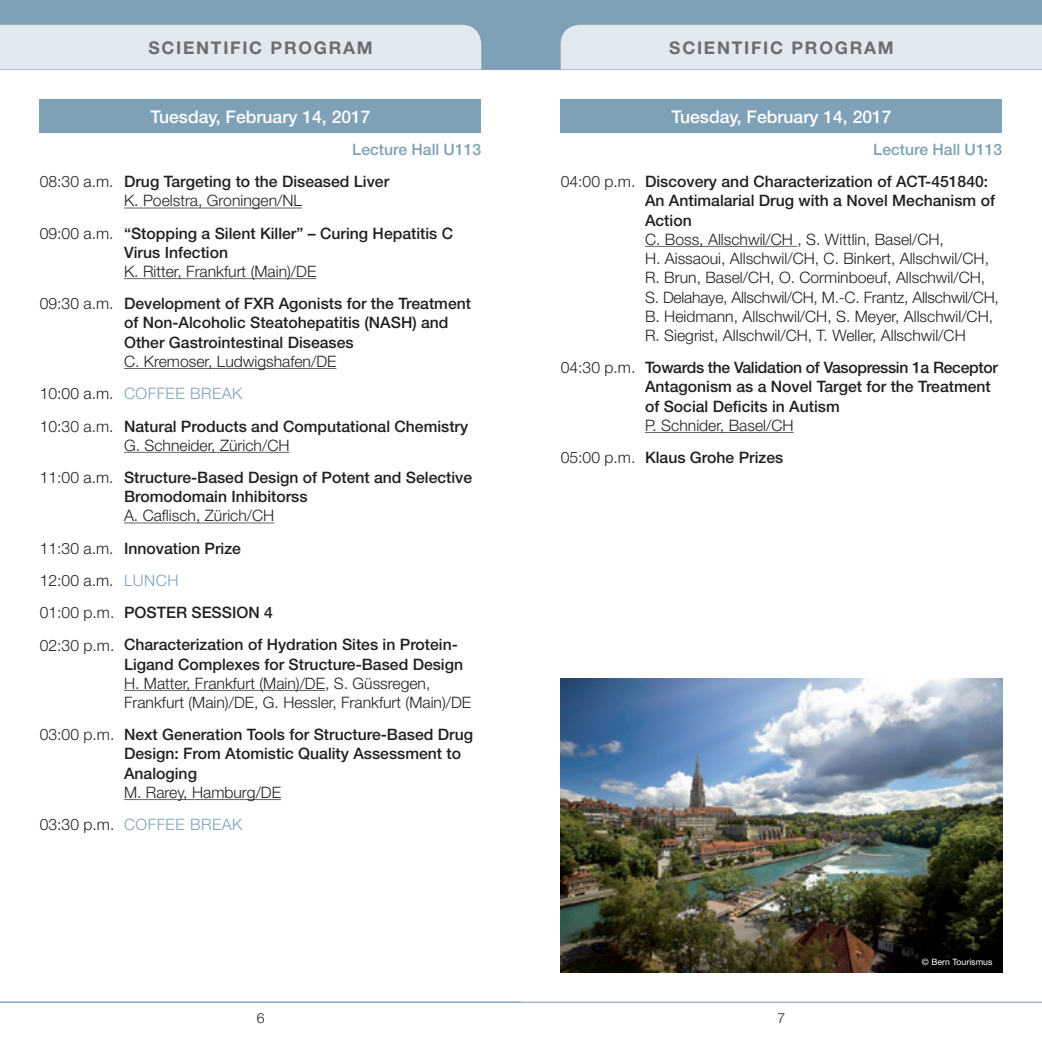
<style>
.page{position:relative;width:1042px;height:1042px;background:#fff}
.page>*{position:absolute;margin:0;border:0;box-sizing:border-box;transform-origin:0 0}
.t1{font:500 17.5px "Helvetica Neue";color:#fff}
.t2{font:700 17.5px "Helvetica Neue";letter-spacing:.1em;color:#6c6d70}
.t3{font:500 15.75px/32.2px "Helvetica Neue";color:#231f20}
.t4{font:300 15.75px/19.2px "Helvetica Neue";color:#231f20}
.t5{font:300 14px "Helvetica Neue";color:#231f20}
.t6{font:8.75px "Helvetica Neue";color:#fff}
.s1{color:#7ea1b7}
.s2{font-weight:300}
.s3{font-weight:500}
.s4{font-weight:300;color:#7ea1b7}
</style>
<div class="page">
<div style="left:0;top:0;width:1042px;height:69px;background:#7ea1b7"></div>
<div style="left:561px;top:25px;width:481px;height:44px;background:#e1e9ef"></div>
<div style="left:0;top:25px;width:481px;height:44px;background:#e1e9ef"></div>
<hr style="left:521px;top:1002px;width:521px;height:1px;background:#7ea1b7">
<hr style="left:0;top:1002px;width:521px;height:1px;background:#7ea1b7">
<div style="left:40px;top:99px;width:441px;height:34px;background:#7ea1b7"></div>
<hr style="left:124px;top:208px;width:178px;height:1px;background:#666">
<hr style="left:124px;top:278px;width:192px;height:1px;background:#666">
<hr style="left:124px;top:368px;width:212px;height:1px;background:#666">
<hr style="left:124px;top:452px;width:165px;height:1px;background:#666">
<hr style="left:124px;top:522px;width:150px;height:1px;background:#666">
<hr style="left:124px;top:690px;width:201px;height:1px;background:#666">
<hr style="left:124px;top:799px;width:157px;height:1px;background:#666">
<div style="left:561px;top:99px;width:441px;height:34px;background:#7ea1b7"></div>
<hr style="left:645px;top:246px;width:152px;height:1px;background:#666">
<hr style="left:645px;top:432px;width:148px;height:1px;background:#666">
<img style="left:561px;top:678px;width:441px;height:294px">
<p class="t2" style="left:148px;top:37px;width:226px">SCIENTIFIC PROGRAM</p>
<p class="t2" style="left:669px;top:37px;width:226px">SCIENTIFIC PROGRAM</p>
<p class="t1" style="left:150px;top:106px;width:222px">Tuesday, February 14, 2017</p>
<p class="t3" style="left:40px;top:133px;width:443px;text-indent:313px"><span class="s1">Lecture Hall U113<br></span><span class="s2">08:30 a.m.</span> Drug Targeting to the Diseased Liver</p>
<p class="t3" style="left:40px;top:185px;width:415px;text-indent:84px"><span class="s2">K. Poelstra, Groningen/NL<br>09:00 a.m.</span> “Stopping a Silent Killer” – Curing Hepatitis C</p>
<p class="t3" style="left:124px;top:236px;width:106px">Virus Infection</p>
<p class="t3" style="left:40px;top:255px;width:433px;text-indent:84px"><span class="s2">K. Ritter, Frankfurt (Main)/DE<br>09:30 a.m.</span> Development of FXR Agonists for the Treatment</p>
<p class="t3" style="left:124px;top:313px;width:326px;line-height:19.2px">of Non-Alcoholic Steatohepatitis (NASH) and<br>Other Gastrointestinal Diseases</p>
<p class="t4" style="left:40px;top:345px;width:430px;line-height:32.2px;text-indent:84px">C. Kremoser, Ludwigshafen/DE<br>10:00 a.m. <span class="s1">COFFEE BREAK<br></span>10:30 a.m. <span class="s3">Natural Products and Computational Chemistry</span></p>
<p class="t3" style="left:40px;top:429px;width:434px;text-indent:84px"><span class="s2">G. Schneider, Zürich/CH<br>11:00 a.m.</span> Structure-Based Design of Potent and Selective</p>
<p class="t3" style="left:124px;top:480px;width:185px">Bromodomain Inhibitorss</p>
<p class="t3" style="left:40px;top:499px;width:420px;text-indent:84px"><span class="s2">A. Caflisch, Zürich/CH<br>11:30 a.m.</span> Innovation Prize<br><span class="s2">12:00 a.m.</span> <span class="s4">LUNCH<br></span><span class="s2">01:00 p.m.</span> POSTER SESSION 4<br><span class="s2">02:30 p.m.</span> Characterization of Hydration Sites in Protein-</p>
<p class="t3" style="left:124px;top:648px;width:341px">Ligand Complexes for Structure-Based Design</p>
<p class="t4" style="left:124px;top:673px;width:349px">H. Matter, Frankfurt (Main)/DE, S. Güssregen,<br>Frankfurt (Main)/DE, G. Hessler, Frankfurt (Main)/DE</p>
<p class="t3" style="left:124px;top:725px;width:350px;line-height:19.2px;text-indent:-84px"><span class="s2">03:00 p.m.</span> Next Generation Tools for Structure-Based Drug<br>Design: From Atomistic Quality Assessment to<br>Analoging</p>
<p class="t4" style="left:40px;top:776px;width:243px;line-height:32.2px;text-indent:84px">M. Rarey, Hamburg/DE<br>03:30 p.m. <span class="s1">COFFEE BREAK</span></p>
<p class="t1" style="left:671px;top:106px;width:222px">Tuesday, February 14, 2017</p>
<p class="t3" style="left:561px;top:133px;width:443px;text-indent:313px"><span class="s1">Lecture Hall U113<br></span><span class="s2">04:00 p.m.</span> Discovery and Characterization of ACT-451840:</p>
<p class="t3" style="left:645px;top:191px;width:351px;line-height:19.2px">An Antimalarial Drug with a Novel Mechanism of<br>Action</p>
<p class="t4" style="left:645px;top:229px;width:355px">C. Boss, Allschwil/CH , S. Wittlin, Basel/CH,<br>H. Aissaoui, Allschwil/CH, C. Binkert, Allschwil/CH, R. Brun, Basel/CH, O. Corminboeuf, Allschwil/CH, S. Delahaye, Allschwil/CH, M.-C. Frantz, Allschwil/CH, B. Heidmann, Allschwil/CH, S. Meyer, Allschwil/CH, R. Siegrist, Allschwil/CH, T. Weller, Allschwil/CH</p>
<p class="t3" style="left:645px;top:358px;width:354px;line-height:19.2px;text-indent:-84px"><span class="s2">04:30 p.m.</span> Towards the Validation of Vasopressin 1a Receptor<br>Antagonism as a Novel Target for the Treatment of Social Deficits in Autism</p>
<p class="t4" style="left:561px;top:409px;width:234px;line-height:32.2px;text-indent:84px">P. Schnider, Basel/CH<br>05:00 p.m. <span class="s3">Klaus Grohe Prizes</span></p>
<p class="t6" style="left:922px;top:956px;width:72px">© Bern Tourismus</p>
<p class="t5" style="left:257px;top:1010px;width:9px">6</p>
<p class="t5" style="left:777px;top:1010px;width:9px">7</p>
</div>
